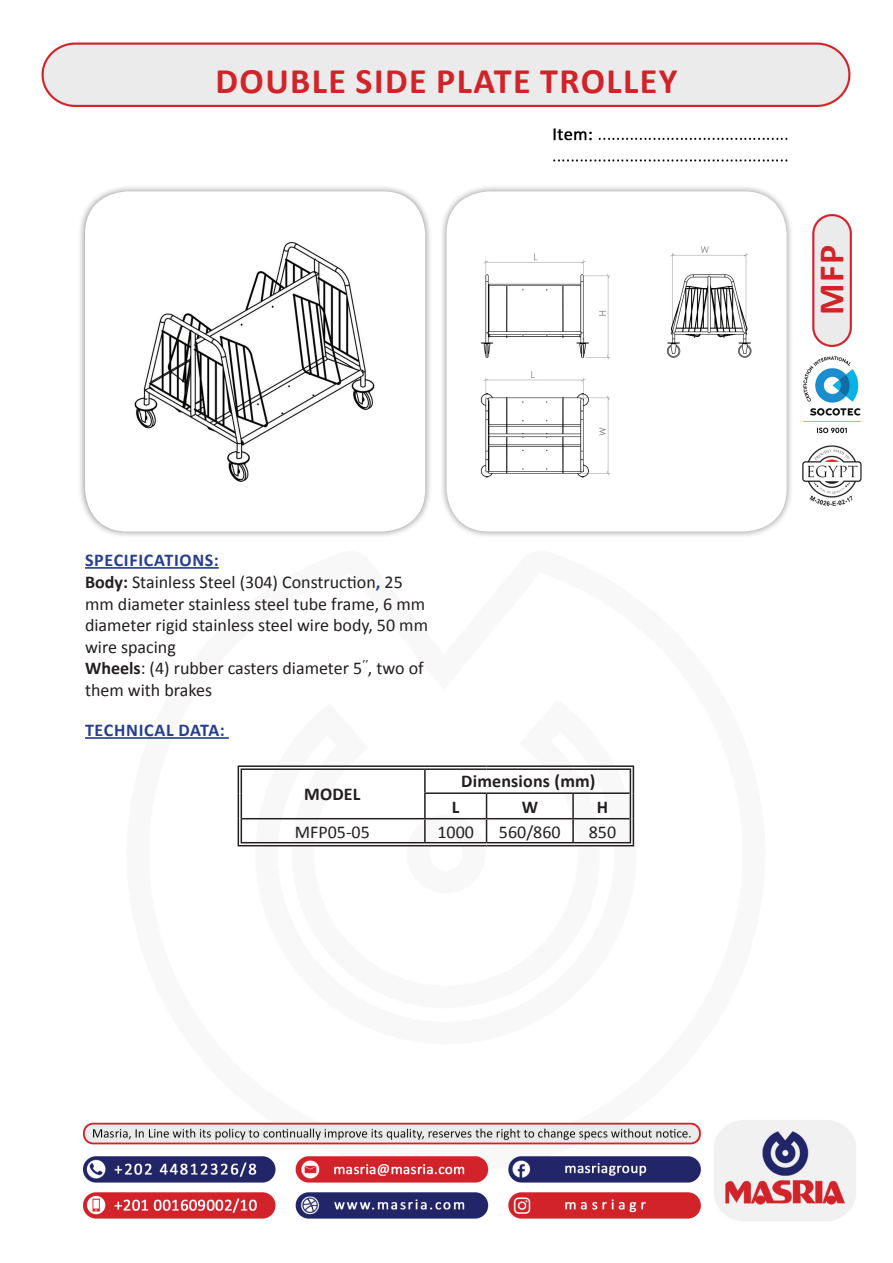
<style>
.page{position:relative;width:893px;height:1263px;background:#fff}
.page>*{position:absolute;margin:0;border:0;box-sizing:border-box;transform-origin:0 0}
.t1{font:700 36px "Calibri";letter-spacing:.04em;color:#d1232a}
.t2{font:18px/21.6px "Calibri";color:#231f20}
.t3{font:700 18px "Calibri";letter-spacing:.04em;color:#253f8e}
.t4{font:700 18px "Calibri";letter-spacing:.01em;color:#231f20}
.s1{font-weight:700}
.s2{font-weight:700;color:#253f8e}
</style>
<div class="page">
<img style="left:41px;top:42px;width:821px;height:1179px">
<div style="left:238px;top:765px;width:187px;height:5px;background:#fff"></div>
<div style="left:425px;top:765px;width:62px;height:5px;background:#fff"></div>
<div style="left:487px;top:765px;width:86px;height:5px;background:#fff"></div>
<div style="left:573px;top:765px;width:61px;height:5px;background:#fff"></div>
<svg style="left:242px;top:843px;width:183px;height:2px"></svg>
<svg style="left:425px;top:843px;width:62px;height:2px"></svg>
<svg style="left:487px;top:843px;width:86px;height:2px"></svg>
<svg style="left:573px;top:843px;width:57px;height:2px"></svg>
<hr style="left:424px;top:770px;width:2px;height:22px;background:#231f20">
<hr style="left:424px;top:792px;width:63px;height:2px;background:#231f20">
<hr style="left:424px;top:794px;width:2px;height:24px;background:#231f20">
<hr style="left:487px;top:792px;width:86px;height:2px;background:#231f20">
<hr style="left:573px;top:792px;width:57px;height:2px;background:#231f20">
<hr style="left:572px;top:794px;width:2px;height:24px;background:#231f20">
<hr style="left:242px;top:818px;width:183px;height:1px;background:#231f20">
<hr style="left:425px;top:818px;width:62px;height:1px;background:#231f20">
<hr style="left:424px;top:819px;width:2px;height:23px;background:#231f20">
<hr style="left:487px;top:818px;width:86px;height:1px;background:#231f20">
<svg style="left:486px;top:794px;width:1px;height:48px"></svg>
<hr style="left:573px;top:818px;width:57px;height:1px;background:#231f20">
<hr style="left:572px;top:819px;width:2px;height:23px;background:#231f20">
<hr style="left:238px;top:765px;width:187px;height:2px;background:#231f20">
<hr style="left:241px;top:768px;width:184px;height:2px;background:#231f20">
<hr style="left:425px;top:765px;width:62px;height:2px;background:#231f20">
<hr style="left:425px;top:768px;width:62px;height:2px;background:#231f20">
<hr style="left:487px;top:765px;width:86px;height:2px;background:#231f20">
<hr style="left:487px;top:768px;width:86px;height:2px;background:#231f20">
<hr style="left:573px;top:765px;width:61px;height:2px;background:#231f20">
<hr style="left:573px;top:768px;width:58px;height:2px;background:#231f20">
<svg style="left:238px;top:767px;width:4px;height:78px"></svg>
<svg style="left:630px;top:767px;width:4px;height:78px"></svg>
<hr style="left:241px;top:842px;width:184px;height:1px;background:#231f20">
<hr style="left:238px;top:845px;width:187px;height:1px;background:#231f20">
<hr style="left:425px;top:842px;width:62px;height:1px;background:#231f20">
<hr style="left:425px;top:845px;width:62px;height:1px;background:#231f20">
<hr style="left:487px;top:842px;width:86px;height:1px;background:#231f20">
<hr style="left:487px;top:845px;width:86px;height:1px;background:#231f20">
<hr style="left:573px;top:842px;width:58px;height:1px;background:#231f20">
<hr style="left:573px;top:845px;width:61px;height:1px;background:#231f20">
<hr style="left:85px;top:567px;width:134px;height:2px;background:#253f8e">
<div style="left:78px;top:184px;width:354px;height:355px;background:#231f20;opacity:.5"></div>
<img style="left:85px;top:191px;width:340px;height:340px">
<div style="left:439px;top:184px;width:355px;height:355px;background:#231f20;opacity:.5"></div>
<img style="left:446px;top:191px;width:341px;height:340px">
<hr style="left:85px;top:737px;width:144px;height:2px;background:#253f8e">
<p class="t1" style="left:216px;top:58px;width:463px">DOUBLE SIDE PLATE TROLLEY</p>
<p class="t3" style="left:85px;top:549px;width:135px">SPECIFICATIONS:</p>
<p class="t2" style="left:85px;top:571px;width:344px"><span class="s1">Body:</span> Stainless Steel (304) Construction<span class="s2">,</span> 25 mm diameter stainless steel tube frame, 6 mm diameter rigid stainless steel wire body, 50 mm wire spacing</p>
<p class="t2" style="left:85px;top:658px;width:340px"><span class="s1">Wheels</span>: (4) rubber casters diameter 5<sup>’’</sup>, two of them with brakes</p>
<p class="t3" style="left:85px;top:719px;width:141px">TECHNICAL DATA:</p>
<p class="t4" style="left:304px;top:782px;width:58px">MODEL</p>
<p class="t4" style="left:461px;top:770px;width:136px">Dimensions (mm)</p>
<p class="t4" style="left:452px;top:795px;width:9px">L</p>
<p class="t4" style="left:522px;top:795px;width:18px">W</p>
<p class="t4" style="left:597px;top:795px;width:13px">H</p>
<p class="t2" style="left:295px;top:821px;width:76px">MFP05-05</p>
<p class="t2" style="left:437px;top:821px;width:38px">1000</p>
<p class="t2" style="left:499px;top:821px;width:63px">560/860</p>
<p class="t2" style="left:589px;top:821px;width:29px">850</p>
<h1 class="t1" style="left:808px;top:315px;width:71px;rotate:-90deg">MFP</h1>
</div>
